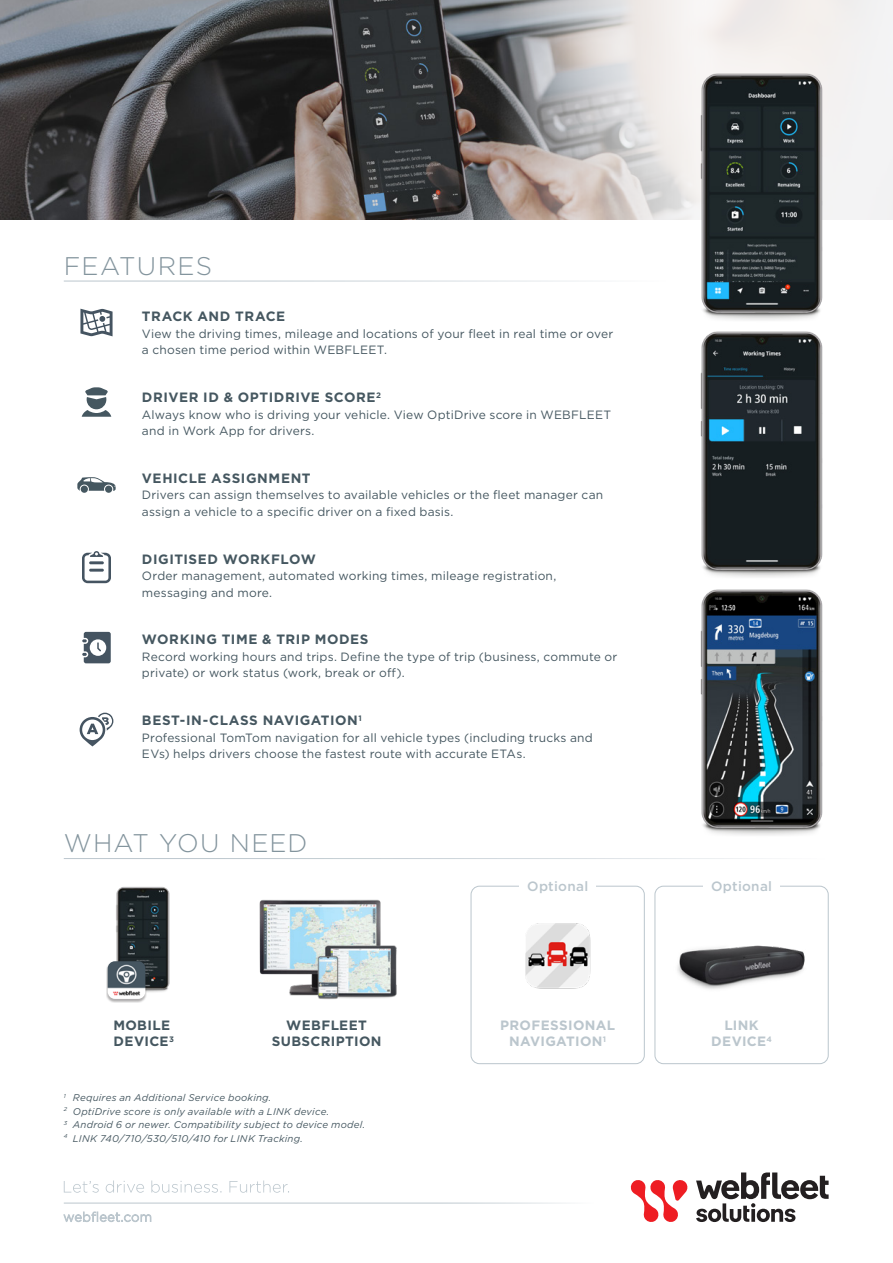
<style>
.page{position:relative;width:893px;height:1263px;background:#fff}
.page>*{position:absolute;margin:0;border:0;box-sizing:border-box;transform-origin:0 0}
.t1{font:300 25.5px "Gotham";letter-spacing:.045em;color:#83949d}
.t2{font:700 13.5px/16.2px "Gotham";letter-spacing:.04em;color:#455760}
.t3{font:700 13.5px/16.2px "Gotham";letter-spacing:.025em;color:#bbc6cd;text-align:center}
.t4{font:500 13.5px "Gotham";letter-spacing:.025em;color:#bbc6cd}
.t5{font:12px/16.5px "Gotham";letter-spacing:.015em;color:#455760}
.t6{font:italic 9.75px/13.5px "Gotham";letter-spacing:.02em;color:#455760}
</style>
<div class="page">
<hr style="left:64px;top:1203px;width:563px;height:1px;background:#bbc6cd">
<svg style="left:64px;top:1212px;width:87px;height:10px"></svg>
<svg style="left:64px;top:1180px;width:225px;height:13px"></svg>
<svg style="left:696px;top:1172px;width:133px;height:50px"></svg>
<svg style="left:631px;top:1180px;width:57px;height:42px"></svg>
<img style="left:0;top:0;width:220px;height:219px">
<svg style="left:220px;top:0;width:673px;height:220px"></svg>
<img style="left:693px;top:71px;width:137px;height:764px">
<div style="left:471px;top:886px;width:174px;height:178px;border:1px solid #bbc6cd;border-radius:9px"></div>
<div style="left:655px;top:886px;width:173px;height:178px;border:1px solid #bbc6cd;border-radius:9px"></div>
<div style="left:519px;top:880px;width:77px;height:11px;background:#fff"></div>
<div style="left:703px;top:880px;width:77px;height:11px;background:#fff"></div>
<img style="left:116px;top:887px;width:54px;height:105px">
<svg style="left:80px;top:309px;width:33px;height:27px"></svg>
<svg style="left:82px;top:387px;width:29px;height:30px"></svg>
<svg style="left:77px;top:477px;width:39px;height:14px"></svg>
<svg style="left:82px;top:551px;width:29px;height:32px"></svg>
<hr style="left:89px;top:561px;width:15px;height:3px;background:#455461">
<hr style="left:89px;top:569px;width:15px;height:3px;background:#455461">
<svg style="left:82px;top:632px;width:29px;height:31px"></svg>
<svg style="left:80px;top:713px;width:33px;height:33px"></svg>
<img style="left:654px;top:925px;width:175px;height:81px">
<img style="left:259px;top:899px;width:138px;height:101px">
<div style="left:106px;top:961px;width:41px;height:42px;background:#231f20;opacity:.35"></div>
<img style="left:108px;top:961px;width:37px;height:38px">
<img style="left:525px;top:923px;width:66px;height:66px">
<h1 class="t1" style="left:64px;top:250px;width:150px">FEATURES</h1>
<p class="t2" style="left:142px;top:308px;width:145px">TRACK AND TRACE</p>
<p class="t5" style="left:142px;top:325px;width:473px">View the driving times, mileage and locations of your fleet in real time or over a chosen time period within WEBFLEET.</p>
<p class="t2" style="left:142px;top:389px;width:241px">DRIVER ID &amp; OPTIDRIVE SCORE<sup>2</sup></p>
<p class="t5" style="left:142px;top:406px;width:471px">Always know who is driving your vehicle. View OptiDrive score in WEBFLEET and in Work App for drivers.</p>
<p class="t2" style="left:142px;top:470px;width:170px">VEHICLE ASSIGNMENT</p>
<p class="t5" style="left:142px;top:487px;width:463px">Drivers can assign themselves to available vehicles or the fleet manager can assign a vehicle to a specific driver on a fixed basis.</p>
<p class="t2" style="left:142px;top:551px;width:175px">DIGITISED WORKFLOW</p>
<p class="t5" style="left:142px;top:567px;width:416px">Order management, automated working times, mileage registration, messaging and more.</p>
<p class="t2" style="left:142px;top:631px;width:228px">WORKING TIME &amp; TRIP MODES</p>
<p class="t5" style="left:142px;top:648px;width:477px">Record working hours and trips. Define the type of trip (business, commute or private) or work status (work, break or off).</p>
<p class="t2" style="left:142px;top:712px;width:221px">BEST-IN-CLASS NAVIGATION<sup>1</sup></p>
<p class="t5" style="left:142px;top:729px;width:452px">Professional TomTom navigation for all vehicle types (including trucks and<br>EVs) helps drivers choose the fastest route with accurate ETAs.</p>
<h1 class="t1" style="left:64px;top:827px;width:245px">WHAT YOU NEED</h1>
<p class="t2" style="left:113px;top:1017px;width:62px">MOBILE<br>DEVICE<sup>3</sup></p>
<p class="t2" style="left:272px;top:1017px;width:111px;text-align:center">WEBFLEET<br>SUBSCRIPTION</p>
<p class="t6" style="left:64px;top:1091px;width:303px"><sup>1</sup> Requires an Additional Service booking.<br><sup>2</sup> OptiDrive score is only available with a LINK device.<br><sup>3</sup> Android 6 or newer. Compatibility subject to device model.<br><sup>4</sup> LINK 740/710/530/510/410 for LINK Tracking.</p>
<p class="t4" style="left:527px;top:877px;width:63px">Optional</p>
<p class="t4" style="left:711px;top:877px;width:63px">Optional</p>
<p class="t3" style="left:500px;top:1017px;width:116px">PROFESSIONAL<br>NAVIGATION<sup>1</sup></p>
<p class="t3" style="left:711px;top:1017px;width:62px">LINK<br>DEVICE<sup>4</sup></p>
</div>
